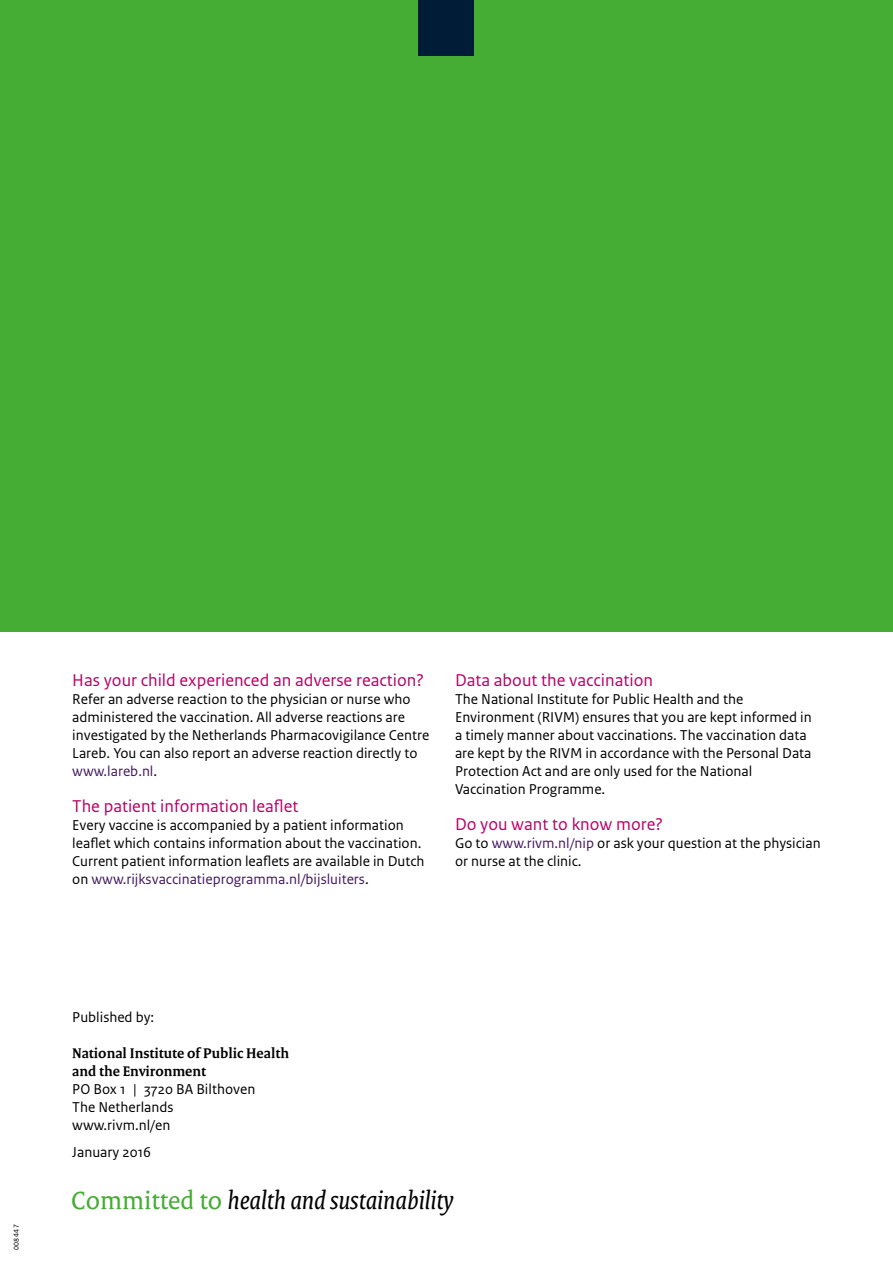
<style>
.page{position:relative;width:893px;height:1263px;background:#fff}
.page>*{position:absolute;margin:0;border:0;box-sizing:border-box;transform-origin:0 0}
._33_RIVM_Pay-off_DFK{font:italic 27px "Rijksoverheid Serif";color:#000}
._06_RIVM_Alineakop{font:18px "Rijksoverheid Sans Text";color:#b90066}
._10_RIVM_Broodtekst{font:15px/18px "Rijksoverheid Sans Text";color:#000}
._10_RIVM_Broodtekst-2{font:700 15px/18px "Rijksoverheid Serif";color:#000}
.t1{font:7.5px "Rijksoverheid Sans Text";letter-spacing:.05em;color:#000}
.s1{color:#44195e}
.s2{font-style:normal;color:#45ac34}
</style>
<div class="page">
<div style="left:0;top:0;width:893px;height:631px;background:#45ac34"></div>
<div style="left:419px;top:0;width:55px;height:55px;background:#001c37"></div>
<p class="t1" style="left:12px;top:1250px;width:27px;rotate:-90deg">008447</p>
<p class="_06_RIVM_Alineakop" style="left:72px;top:670px;width:353px">Has your child experienced an adverse reaction?</p>
<p class="_10_RIVM_Broodtekst" style="left:72px;top:690px;width:358px">Refer an adverse reaction to the physician or nurse who administered the vaccination. All adverse reactions are investigated by the Netherlands Pharmacovigilance Centre Lareb. You can also report an adverse reaction directly to <span class="s1">www.lareb.nl</span>.</p>
<p class="_06_RIVM_Alineakop" style="left:72px;top:796px;width:228px">The patient information leaflet</p>
<p class="_10_RIVM_Broodtekst" style="left:72px;top:816px;width:351px">Every vaccine is accompanied by a patient information leaflet which contains information about the vaccination.</p>
<p class="_10_RIVM_Broodtekst" style="left:72px;top:852px;width:354px">Current patient information leaflets are available in Dutch on <span class="s1">www.rijksvaccinatieprogramma.nl/bijsluiters</span>.</p>
<p class="_06_RIVM_Alineakop" style="left:455px;top:670px;width:199px">Data about the vaccination</p>
<p class="_10_RIVM_Broodtekst" style="left:455px;top:690px;width:358px">The National Institute for Public Health and the Environment (RIVM) ensures that you are kept informed in a timely manner about vaccinations. The vaccination data are kept by the RIVM in accordance with the Personal Data Protection Act and are only used for the National Vaccination Programme.</p>
<p class="_06_RIVM_Alineakop" style="left:455px;top:814px;width:210px">Do you want to know more?</p>
<p class="_10_RIVM_Broodtekst" style="left:455px;top:834px;width:367px">Go to <span class="s1">www.rivm.nl/nip</span> or ask your question at the physician or nurse at the clinic.</p>
<p class="_10_RIVM_Broodtekst" style="left:72px;top:1008px;width:83px">Published by:</p>
<p class="_10_RIVM_Broodtekst-2" style="left:72px;top:1044px;width:218px">National Institute of Public Health and the Environment</p>
<p class="_10_RIVM_Broodtekst" style="left:72px;top:1080px;width:185px">PO Box 1 | 3720 BA Bilthoven</p>
<p class="_10_RIVM_Broodtekst" style="left:72px;top:1098px;width:103px">The Netherlands</p>
<p class="_10_RIVM_Broodtekst" style="left:72px;top:1116px;width:100px">www.rivm.nl/en</p>
<p class="_10_RIVM_Broodtekst" style="left:72px;top:1143px;width:80px">January 2016</p>
<p class="_33_RIVM_Pay-off_DFK" style="left:71px;top:1184px;width:384px"><span class="s2">Committed to</span> health and sustainability</p>
</div>
